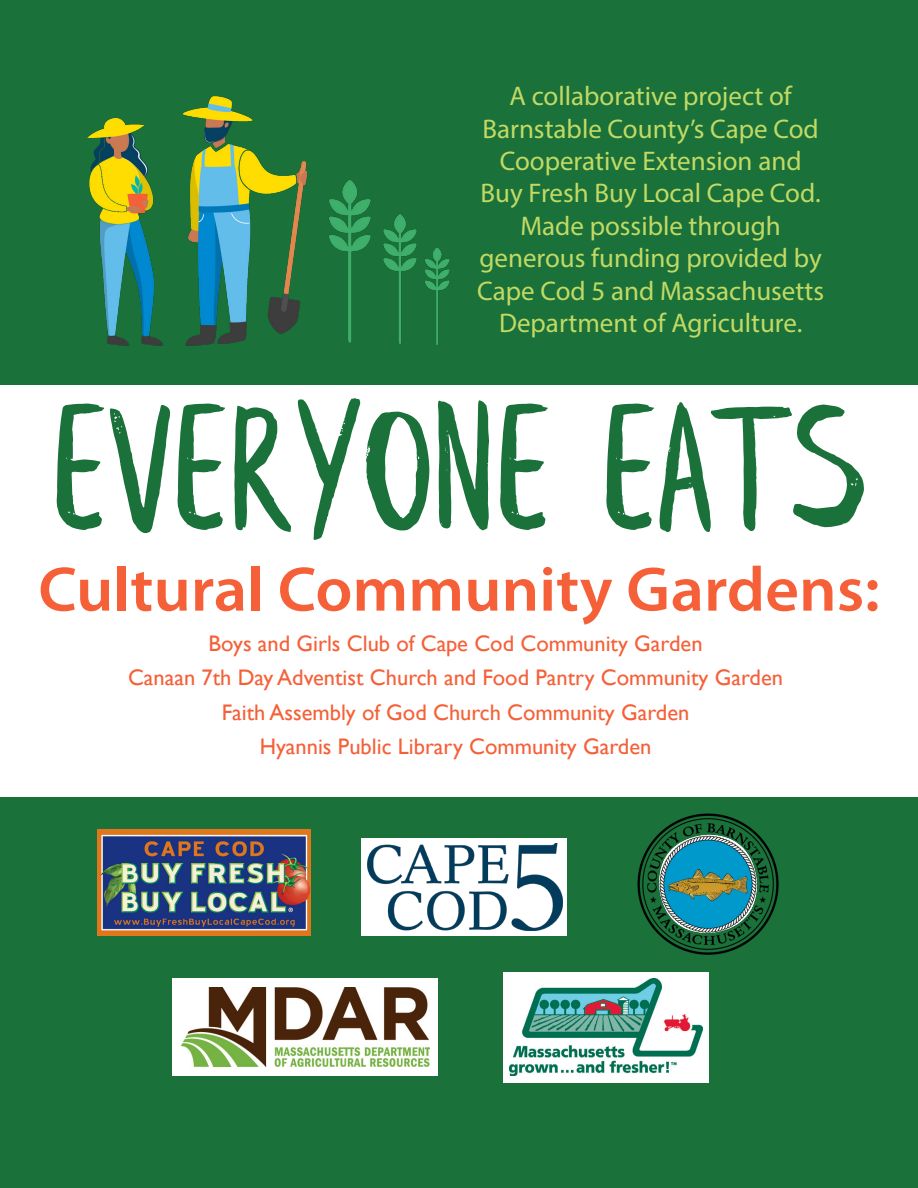
<style>
.page{position:relative;width:918px;height:1188px;background:#fff}
.page>*{position:absolute;margin:0;border:0;box-sizing:border-box;transform-origin:0 0}
.t1{font:185.7px "Leafy";color:#1a713a}
.t2{font:600 63.3px "Myriad Pro";color:#f56038;scale:1.04 1}
.t3{font:27px/32.4px "Myriad Pro";color:#c2da64;text-align:center}
.t4{font:22.5px/34.5px "Gill Sans";color:#f56038;text-align:center}
</style>
<div class="page">
<div style="left:0;top:0;width:918px;height:384px;background:#1a713a"></div>
<div style="left:0;top:797px;width:918px;height:391px;background:#1a713a"></div>
<img style="left:87px;top:96px;width:221px;height:250px">
<img style="left:329px;top:180px;width:42px;height:163px">
<img style="left:383px;top:214px;width:34px;height:130px">
<img style="left:425px;top:248px;width:25px;height:97px">
<img style="left:98px;top:829px;width:212px;height:107px">
<img style="left:637px;top:813px;width:142px;height:142px">
<div style="left:173px;top:978px;width:265px;height:97px;background:#fff"></div>
<img style="left:181px;top:988px;width:249px;height:78px">
<div style="left:503px;top:972px;width:206px;height:111px;background:#fff"></div>
<img style="left:510px;top:979px;width:192px;height:97px">
<div style="left:361px;top:838px;width:205px;height:97px;background:#fff"></div>
<img style="left:368px;top:843px;width:194px;height:88px">
<p class="t3" style="left:477px;top:80px;width:348px">A collaborative project of<br>Barnstable County’s Cape Cod<br>Cooperative Extension and<br>Buy Fresh Buy Local Cape Cod.<br>Made possible through generous funding provided by<br>Cape Cod 5 and Massachusetts<br>Department of Agriculture.</p>
<h1 class="t1" style="left:51px;top:374px;width:817px">EVERYONE EATS</h1>
<h2 class="t2" style="left:38px;top:549px;width:811px">Cultural Community Gardens:</h2>
<p class="t4" style="left:128px;top:626px;width:657px">Boys and Girls Club of Cape Cod Community Garden<br>Canaan 7th Day Adventist Church and Food Pantry Community Garden Faith Assembly of God Church Community Garden<br>Hyannis Public Library Community Garden</p>
</div>
